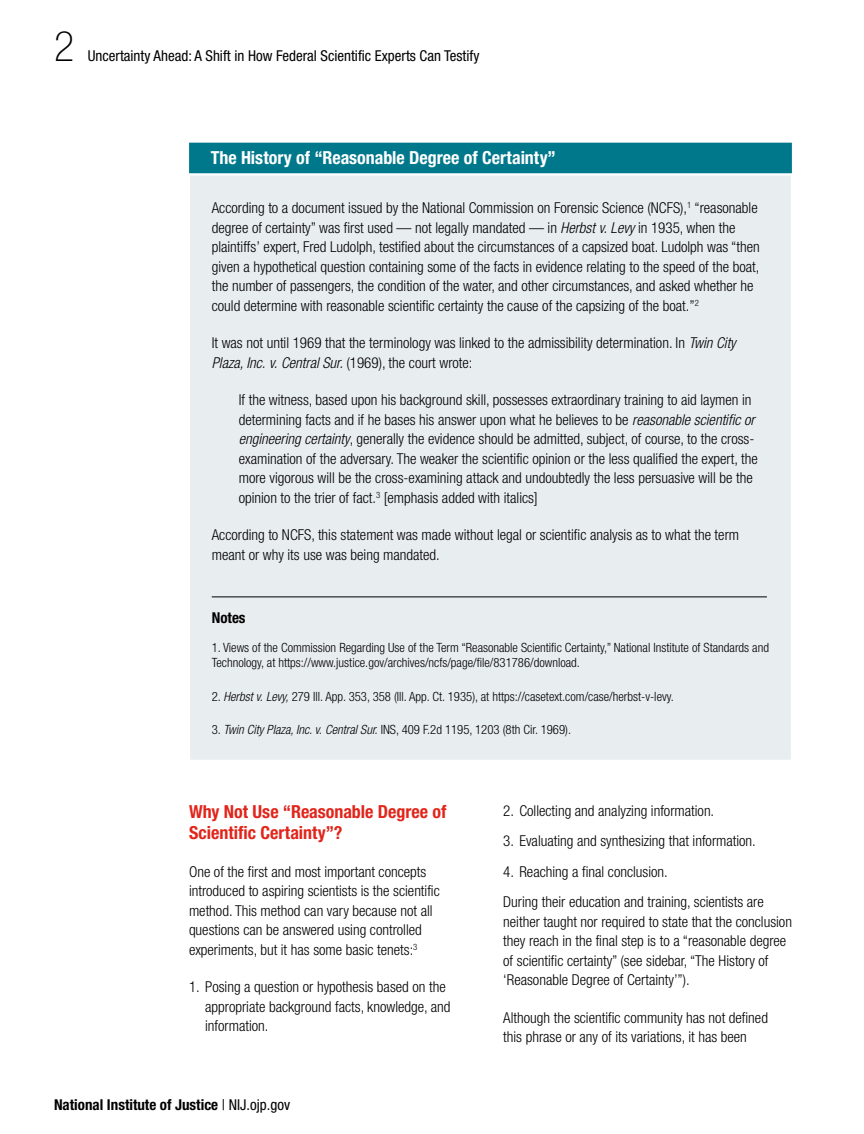
<style>
.page{position:relative;width:864px;height:1134px;background:#fff}
.page>*{position:absolute;margin:0;border:0;box-sizing:border-box;transform-origin:0 0}
.t1{font:100 condensed 42px "Helvetica Neue LT Std";color:#000}
.t2{font:700 condensed 18px/21px "Helvetica Neue LT Std";color:#e1251b}
.t3{font:700 condensed 18px "Helvetica Neue LT Std";color:#fff}
.t4{font:300 condensed 15px/19.5px "Helvetica Neue LT Std";color:#000}
.t5{font:condensed 15px "Helvetica Neue LT Std";color:#000}
.t6{font:700 condensed 15px "Helvetica Neue LT Std";color:#000}
.t7{font:300 condensed 12.75px/15.3px "Helvetica Neue LT Std";color:#000}
.s1{font-style:italic}
.s2{font-weight:400}
</style>
<div class="page">
<div style="left:189px;top:142px;width:603px;height:619px;background:#e8edf0"></div>
<hr style="left:212px;top:597px;width:555px;height:1px;background:#000">
<svg style="left:189px;top:142px;width:603px;height:35px;background:#1e8899"></svg>
<h1 class="t1" style="left:54px;top:23px;width:22px">2</h1>
<p class="t5" style="left:88px;top:48px;width:393px">Uncertainty Ahead: A Shift in How Federal Scientific Experts Can Testify</p>
<p class="t3" style="left:211px;top:147px;width:347px">The History of “Reasonable Degree of Certainty”</p>
<p class="t4" style="left:212px;top:198px;width:550px">According to a document issued by the National Commission on Forensic Science (NCFS),<sup>1</sup> “reasonable degree of certainty” was first used — not legally mandated — in <span class="s1">Herbst v. Levy</span> in 1935, when the plaintiffs’ expert, Fred Ludolph, testified about the circumstances of a capsized boat. Ludolph was “then given a hypothetical question containing some of the facts in evidence relating to the speed of the boat, the number of passengers, the condition of the water, and other circumstances, and asked whether he could determine with reasonable scientific certainty the cause of the capsizing of the boat.”<sup>2</sup></p>
<p class="t4" style="left:212px;top:333px;width:526px">It was not until 1969 that the terminology was linked to the admissibility determination. In <span class="s1">Twin City<br>Plaza, Inc. v. Central Sur.</span> (1969), the court wrote:</p>
<p class="t4" style="left:239px;top:390px;width:520px">If the witness, based upon his background skill, possesses extraordinary training to aid laymen in determining facts and if he bases his answer upon what he believes to be <span class="s1">reasonable scientific or engineering certainty</span>, generally the evidence should be admitted, subject, of course, to the cross&shy;examination of the adversary. The weaker the scientific opinion or the less qualified the expert, the more vigorous will be the cross-examining attack and undoubtedly the less persuasive will be the opinion to the trier of fact.<sup>3</sup> [emphasis added with italics]</p>
<p class="t4" style="left:212px;top:525px;width:529px">According to NCFS, this statement was made without legal or scientific analysis as to what the term meant or why its use was being mandated.</p>
<p class="t6" style="left:212px;top:609px;width:35px">Notes</p>
<p class="t7" style="left:212px;top:640px;width:559px">1. Views of the Commission Regarding Use of the Term “Reasonable Scientific Certainty,” National Institute of Standards and<br>Technology, at https://www.justice.gov/archives/ncfs/page/file/831786/download.</p>
<p class="t7" style="left:212px;top:688px;width:464px">2. <span class="s1">Herbst v. Levy,</span> 279 Ill. App. 353, 358 (Ill. App. Ct. 1935), at https://casetext.com/case/herbst-v-levy.</p>
<p class="t7" style="left:212px;top:722px;width:361px">3. <span class="s1">Twin City Plaza, Inc. v. Central Sur.</span> INS, 409 F.2d 1195, 1203 (8th Cir. 1969).</p>
<p class="t2" style="left:189px;top:801px;width:259px">Why Not Use “Reasonable Degree of<br>Scientific Certainty”?</p>
<p class="t4" style="left:189px;top:862px;width:252px">One of the first and most important concepts introduced to aspiring scientists is the scientific method. This method can vary because not all questions can be answered using controlled experiments, but it has some basic tenets:<sup>3</sup></p>
<p class="t4" style="left:205px;top:977px;width:247px;text-indent:-16px">1. Posing a question or hypothesis based on the appropriate background facts, knowledge, and information.</p>
<p class="t4" style="left:503px;top:801px;width:213px">2. Collecting and analyzing information.</p>
<p class="t4" style="left:503px;top:831px;width:254px">3. Evaluating and synthesizing that information.</p>
<p class="t4" style="left:503px;top:862px;width:166px">4. Reaching a final conclusion.</p>
<p class="t4" style="left:503px;top:892px;width:290px">During their education and training, scientists are neither taught nor required to state that the conclusion they reach in the final step is to a “reasonable degree of scientific certainty” (see sidebar, “The History of ‘Reasonable Degree of Certainty’”).</p>
<p class="t4" style="left:503px;top:1007px;width:266px">Although the scientific community has not defined this phrase or any of its variations, it has been</p>
<p class="t6" style="left:54px;top:1095px;width:238px">National Institute of Justice <span class="s2">| NIJ.ojp.gov</span></p>
</div>
